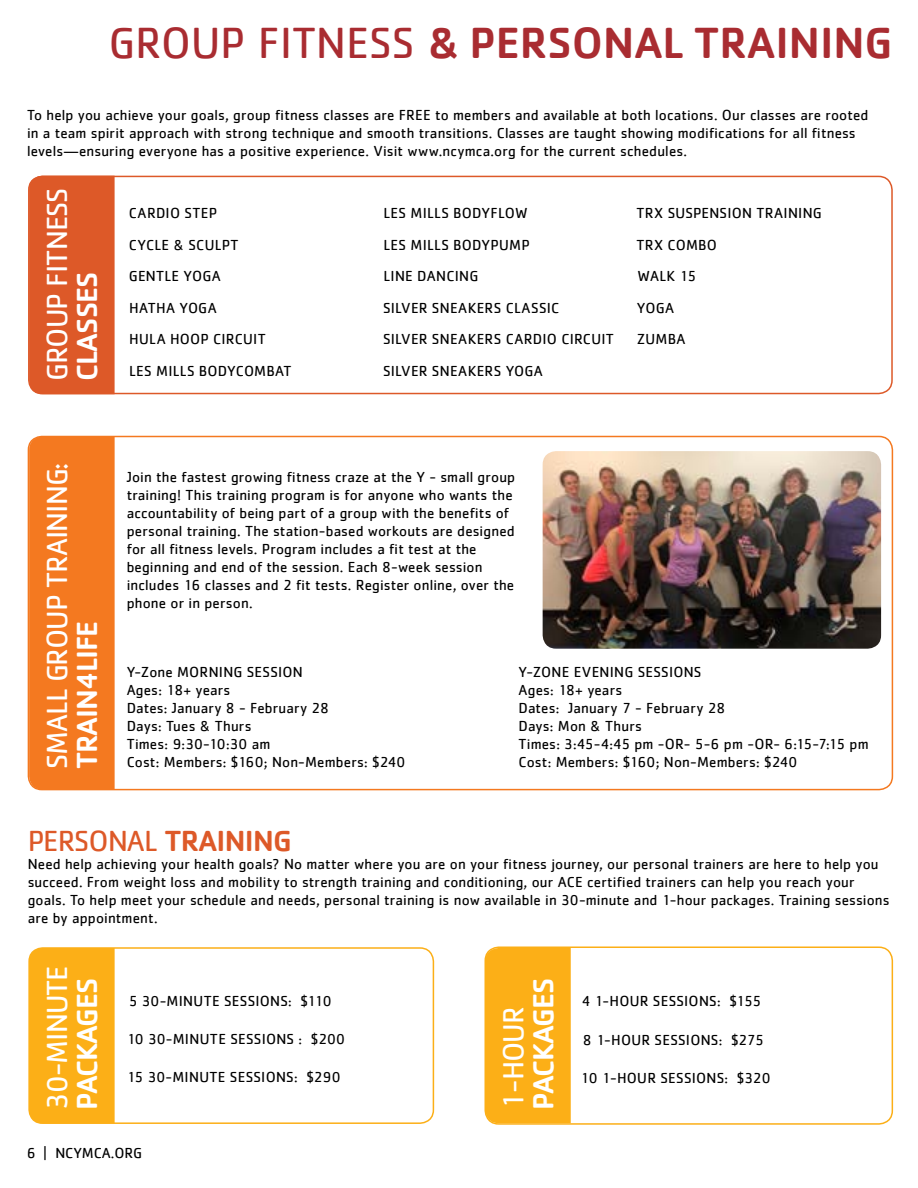
<style>
.page{position:relative;width:918px;height:1188px;background:#fff}
.page>*{position:absolute;margin:0;border:0;box-sizing:border-box;transform-origin:0 0}
.t1{font:500 45px "Cachet";color:#a92c31}
.t2{font:30px "Cachet";letter-spacing:-.03em;color:#fff}
.t3{font:500 30px "Cachet";letter-spacing:-.03em;color:#fff}
.t4{font:30px "Cachet";letter-spacing:-.03em;color:#dd5928}
.t5{font:15px/18px "Cachet";letter-spacing:.01em;color:#000}
.s1{font-weight:400}
.s2{font-weight:500}
</style>
<div class="page">
<div style="left:28px;top:947px;width:406px;height:177px;border:2px solid #fcaf17;border-radius:13px"></div>
<div style="left:485px;top:946px;width:408px;height:179px;border:2px solid #fcaf17;border-radius:13px"></div>
<img style="left:543px;top:451px;width:338px;height:198px">
<div style="left:29px;top:436px;width:86px;height:354px;background:#f47920"></div>
<div style="left:29px;top:948px;width:86px;height:175px;background:#fcaf17"></div>
<div style="left:485px;top:948px;width:86px;height:175px;background:#fcaf17"></div>
<div style="left:28px;top:176px;width:865px;height:218px;border:2px solid #dd5928;border-radius:14px"></div>
<div style="left:29px;top:176px;width:86px;height:218px;background:#dd5928"></div>
<h1 class="t1" style="left:109px;top:16px;width:785px"><span class="s1">GROUP FITNESS</span> &amp; PERSONAL TRAINING</h1>
<p class="t5" style="left:27px;top:106px;width:843px">To help you achieve your goals, group fitness classes are FREE to members and available at both locations. Our classes are rooted in a team spirit approach with strong technique and smooth transitions. Classes are taught showing modifications for all fitness levels—ensuring everyone has a positive experience. Visit www.ncymca.org for the current schedules.</p>
<h2 class="t2" style="left:40px;top:381px;width:195px;rotate:-90deg">GROUP FITNESS</h2>
<h2 class="t3" style="left:69px;top:381px;width:111px;rotate:-90deg">CLASSES</h2>
<p class="t5" style="left:129px;top:197px;width:164px;line-height:31.5px">CARDIO STEP<br>CYCLE &amp; SCULPT<br>GENTLE YOGA<br>HATHA YOGA<br>HULA HOOP CIRCUIT<br>LES MILLS BODYCOMBAT</p>
<p class="t5" style="left:383px;top:197px;width:232px;line-height:31.5px">LES MILLS BODYFLOW<br>LES MILLS BODYPUMP<br>LINE DANCING<br>SILVER SNEAKERS CLASSIC<br>SILVER SNEAKERS CARDIO CIRCUIT<br>SILVER SNEAKERS YOGA</p>
<p class="t5" style="left:637px;top:197px;width:187px;line-height:31.5px">TRX SUSPENSION TRAINING<br>TRX COMBO<br>WALK 15<br>YOGA<br>ZUMBA</p>
<h2 class="t2" style="left:40px;top:769px;width:308px;rotate:-90deg">SMALL GROUP TRAINING:</h2>
<h2 class="t3" style="left:69px;top:769px;width:150px;rotate:-90deg">TRAIN4LIFE</h2>
<p class="t5" style="left:127px;top:468px;width:390px">Join the fastest growing fitness craze at the Y - small group training! This training program is for anyone who wants the accountability of being part of a group with the benefits of personal training. The station-based workouts are designed for all fitness levels. Program includes a fit test at the beginning and end of the session. Each 8-week session includes 16 classes and 2 fit tests. Register online, over the phone or in person.</p>
<p class="t5" style="left:127px;top:663px;width:280px">Y-Zone MORNING SESSION<br>Ages: 18+ years<br>Dates: January 8 - February 28<br>Days: Tues &amp; Thurs<br>Times: 9:30-10:30 am<br>Cost: Members: $160; Non-Members: $240</p>
<p class="t5" style="left:519px;top:663px;width:352px">Y-ZONE EVENING SESSIONS<br>Ages: 18+ years<br>Dates: January 7 - February 28<br>Days: Mon &amp; Thurs<br>Times: 3:45-4:45 pm -OR- 5-6 pm -OR- 6:15-7:15 pm</p>
<p class="t5" style="left:519px;top:753px;width:280px">Cost: Members: $160; Non-Members: $240</p>
<h2 class="t4" style="left:28px;top:824px;width:265px">PERSONAL <span class="s2">TRAINING</span></h2>
<p class="t5" style="left:28px;top:855px;width:863px">Need help achieving your health goals? No matter where you are on your fitness journey, our personal trainers are here to help you succeed. From weight loss and mobility to strength training and conditioning, our ACE certified trainers can help you reach your goals. To help meet your schedule and needs, personal training is now available in 30-minute and 1-hour packages. Training sessions are by appointment.</p>
<h2 class="t2" style="left:40px;top:1110px;width:146px;rotate:-90deg">30-MINUTE</h2>
<h2 class="t3" style="left:69px;top:1110px;width:134px;rotate:-90deg">PACKAGES</h2>
<p class="t5" style="left:129px;top:991px;width:204px">5 30-MINUTE SESSIONS: $110</p>
<p class="t5" style="left:127px;top:1030px;width:220px">10 30-MINUTE SESSIONS : $200</p>
<p class="t5" style="left:127px;top:1068px;width:215px">15 30-MINUTE SESSIONS: $290</p>
<p class="t5" style="left:27px;top:1144px;width:116px">6 | NCYMCA.ORG</p>
<h2 class="t2" style="left:496px;top:1110px;width:105px;rotate:-90deg">1-HOUR</h2>
<h2 class="t3" style="left:525px;top:1110px;width:134px;rotate:-90deg">PACKAGES</h2>
<p class="t5" style="left:582px;top:992px;width:181px">4 1-HOUR SESSIONS: $155</p>
<p class="t5" style="left:583px;top:1030px;width:183px">8 1-HOUR SESSIONS: $275</p>
<p class="t5" style="left:581px;top:1069px;width:191px">10 1-HOUR SESSIONS: $320</p>
</div>
